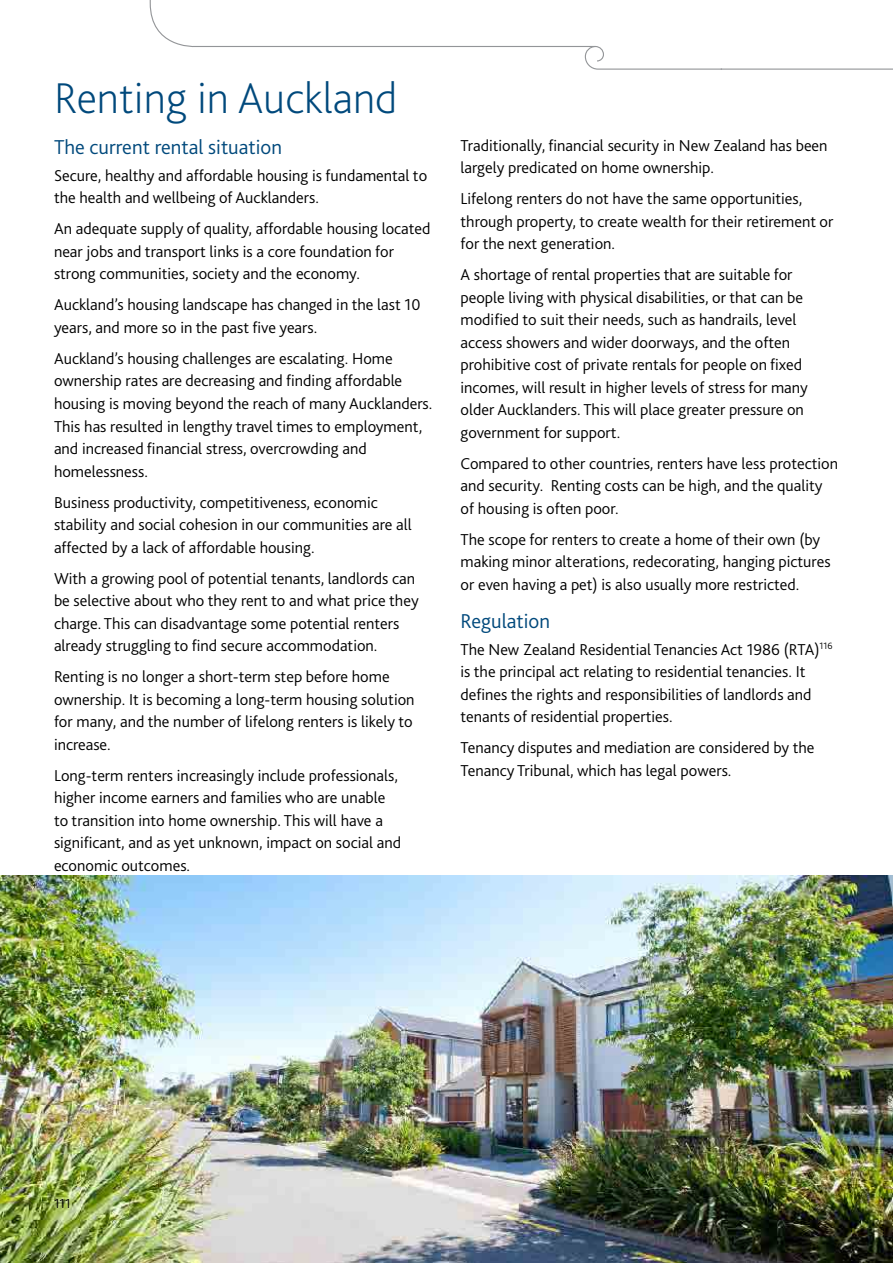
<style>
.page{position:relative;width:893px;height:1263px;background:#fff}
.page>*{position:absolute;margin:0;border:0;box-sizing:border-box;transform-origin:0 0}
.t1{font:200 45px "Bliss";color:#00497c}
.t2{font:300 21px "Bliss";color:#00497c}
.t3{font:300 16.5px/22.5px "Bliss";color:#000}
.t4{font:300 13.5px "Bliss";color:#000}
</style>
<div class="page">
<img style="left:0;top:875px;width:893px;height:388px">
<svg style="left:149px;top:0;width:744px;height:70px"></svg>
<h1 class="t1" style="left:54px;top:70px;width:345px">Renting in Auckland</h1>
<p class="t2" style="left:54px;top:134px;width:230px">The current rental situation</p>
<p class="t3" style="left:54px;top:164px;width:375px">Secure, healthy and affordable housing is fundamental to the health and wellbeing of Aucklanders.</p>
<p class="t3" style="left:54px;top:218px;width:378px">An adequate supply of quality, affordable housing located near jobs and transport links is a core foundation for strong communities, society and the economy.</p>
<p class="t3" style="left:54px;top:294px;width:368px">Auckland’s housing landscape has changed in the last 10 years, and more so in the past five years.</p>
<p class="t3" style="left:54px;top:347px;width:380px">Auckland’s housing challenges are escalating. Home ownership rates are decreasing and finding affordable housing is moving beyond the reach of many Aucklanders.<br>This has resulted in lengthy travel times to employment, and increased financial stress, overcrowding and homelessness.</p>
<p class="t3" style="left:54px;top:491px;width:359px">Business productivity, competitiveness, economic stability and social cohesion in our communities are all affected by a lack of affordable housing.</p>
<p class="t3" style="left:54px;top:567px;width:366px">With a growing pool of potential tenants, landlords can be selective about who they rent to and what price they charge. This can disadvantage some potential renters already struggling to find secure accommodation.</p>
<p class="t3" style="left:54px;top:665px;width:362px">Renting is no longer a short-term step before home ownership. It is becoming a long-term housing solution for many, and the number of lifelong renters is likely to increase.</p>
<p class="t3" style="left:54px;top:764px;width:349px">Long-term renters increasingly include professionals, higher income earners and families who are unable to transition into home ownership. This will have a significant, and as yet unknown, impact on social and economic outcomes.</p>
<p class="t3" style="left:460px;top:134px;width:369px">Traditionally, financial security in New Zealand has been largely predicated on home ownership.</p>
<p class="t3" style="left:460px;top:187px;width:374px">Lifelong renters do not have the same opportunities, through property, to create wealth for their retirement or for the next generation.</p>
<p class="t3" style="left:460px;top:263px;width:349px">A shortage of rental properties that are suitable for people living with physical disabilities, or that can be modified to suit their needs, such as handrails, level access showers and wider doorways, and the often prohibitive cost of private rentals for people on fixed incomes, will result in higher levels of stress for many older Aucklanders. This will place greater pressure on government for support.</p>
<p class="t3" style="left:460px;top:452px;width:379px">Compared to other countries, renters have less protection and security. Renting costs can be high, and the quality of housing is often poor.</p>
<p class="t3" style="left:460px;top:528px;width:372px">The scope for renters to create a home of their own (by making minor alterations, redecorating, hanging pictures or even having a pet) is also usually more restricted.</p>
<p class="t2" style="left:460px;top:608px;width:91px">Regulation</p>
<p class="t3" style="left:460px;top:638px;width:374px">The New Zealand Residential Tenancies Act 1986 (RTA)<sup>116 </sup>is the principal act relating to residential tenancies. It defines the rights and responsibilities of landlords and tenants of residential properties.</p>
<p class="t3" style="left:460px;top:737px;width:355px">Tenancy disputes and mediation are considered by the<br>Tenancy Tribunal, which has legal powers.</p>
<p class="t4" style="left:54px;top:1195px;width:18px">111</p>
</div>
